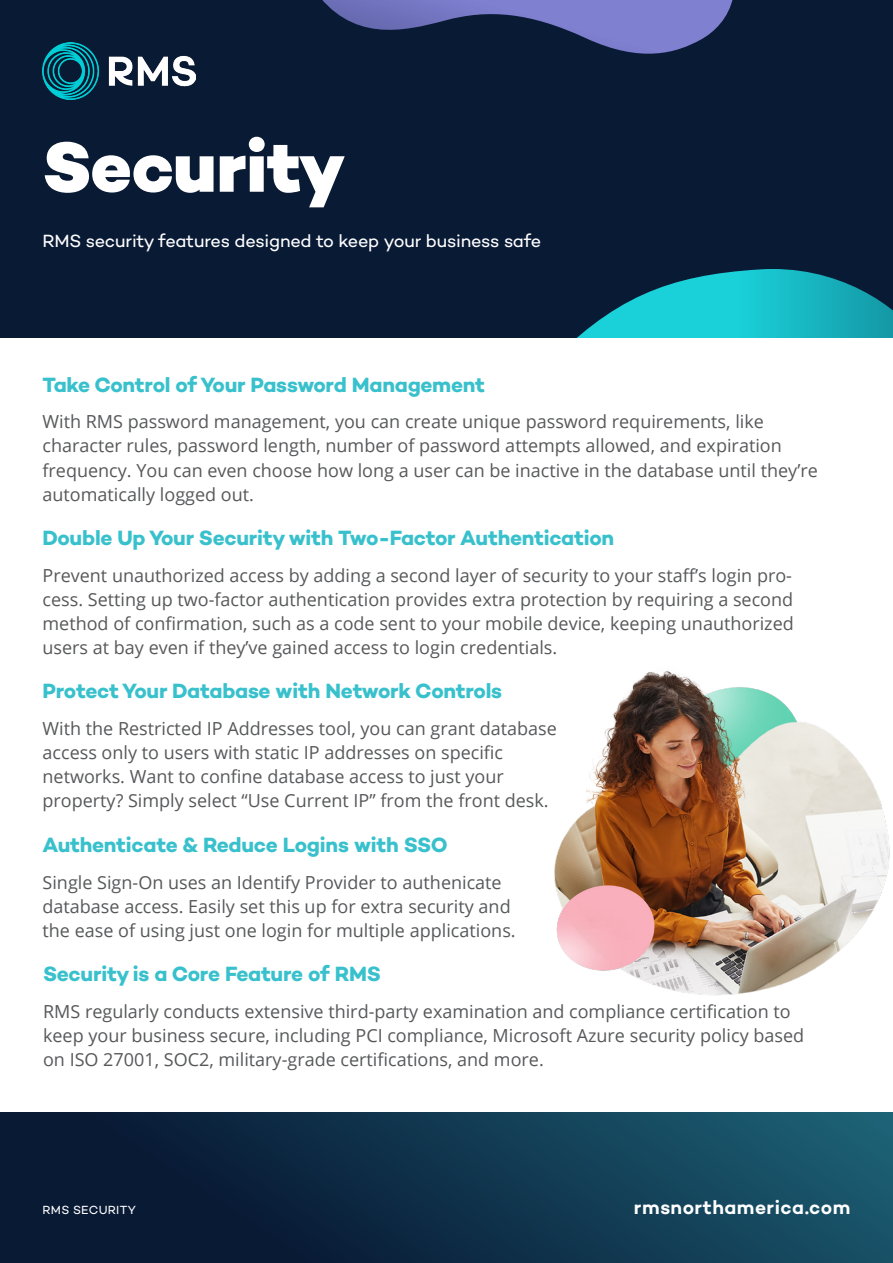
<style>
.page{position:relative;width:893px;height:1263px;background:#fff}
.page>*{position:absolute;margin:0;border:0;box-sizing:border-box;transform-origin:0 0}
.t1{font:800 72px "Campton";letter-spacing:-.01em;color:#fff}
.Sub_Head_-_Aqua{font:700 21px "Campton";letter-spacing:-.015em;color:#38c1cc}
.t2{font:600 19.5px "Campton";letter-spacing:.025em;color:#fff}
.t3{font:18px/24px "Open Sans";color:#57585a}
.t4{font:18px "Campton";letter-spacing:-.015em;color:#fff}
.t5{font:12px "Campton";letter-spacing:.02em;color:#fff}
</style>
<div class="page">
<div style="left:0;top:0;width:893px;height:338px;background:#091a35"></div>
<img style="left:43px;top:43px;width:152px;height:56px">
<svg style="left:577px;top:269px;width:316px;height:69px"></svg>
<svg style="left:322px;top:0;width:411px;height:54px"></svg>
<div style="left:0;top:1112px;width:893px;height:151px;background:linear-gradient(to right,#06102c,#1a576c)"></div>
<img style="left:554px;top:671px;width:336px;height:325px">
<p class="t1" style="left:43px;top:121px;width:304px">Security</p>
<p class="t4" style="left:43px;top:230px;width:500px">RMS security features designed to keep your business safe</p>
<p class="Sub_Head_-_Aqua" style="left:43px;top:371px;width:444px">Take Control of Your Password Management</p>
<p class="t3" style="left:43px;top:409px;width:777px">With RMS password management, you can create unique password requirements, like character rules, password length, number of password attempts allowed, and expiration frequency. You can even choose how long a user can be inactive in the database until they’re automatically logged out.</p>
<p class="Sub_Head_-_Aqua" style="left:43px;top:524px;width:573px">Double Up Your Security with Two-Factor Authentication</p>
<p class="t3" style="left:43px;top:563px;width:753px;text-align:justify">Prevent unauthorized access by adding a second layer of security to your staff’s login pro&shy;cess. Setting up two-factor authentication provides extra protection by requiring a second method of confirmation, such as a code sent to your mobile device, keeping unauthorized users at bay even if they’ve gained access to login credentials.</p>
<p class="Sub_Head_-_Aqua" style="left:43px;top:678px;width:461px">Protect Your Database with Network Controls</p>
<p class="t3" style="left:43px;top:716px;width:516px">With the Restricted IP Addresses tool, you can grant database access only to users with static IP addresses on specific networks. Want to confine database access to just your property? Simply select “Use Current IP” from the front desk.</p>
<p class="Sub_Head_-_Aqua" style="left:43px;top:831px;width:407px">Authenticate &amp; Reduce Logins with SSO</p>
<p class="t3" style="left:43px;top:869px;width:475px">Single Sign-On uses an Identify Provider to authenicate database access. Easily set this up for extra security and the ease of using just one login for multiple applications.</p>
<p class="Sub_Head_-_Aqua" style="left:43px;top:961px;width:339px">Security is a Core Feature of RMS</p>
<p class="t3" style="left:43px;top:999px;width:763px">RMS regularly conducts extensive third-party examination and compliance certification to keep your business secure, including PCI compliance, Microsoft Azure security policy based on ISO 27001, SOC2, military-grade certifications, and more.</p>
<p class="t5" style="left:43px;top:1202px;width:95px">RMS SECURITY</p>
<p class="t2" style="left:634px;top:1195px;width:218px">rmsnorthamerica.com</p>
</div>
